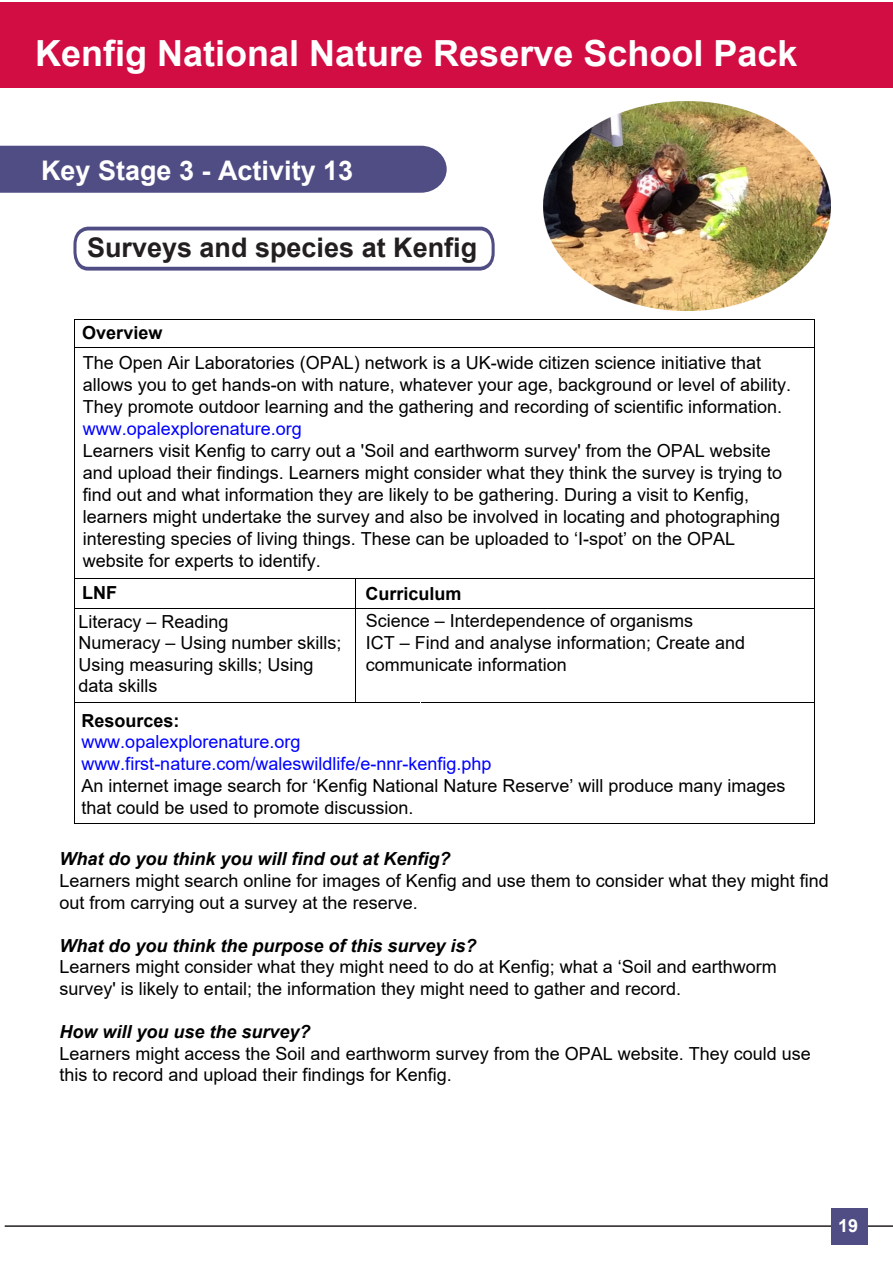
<style>
.page{position:relative;width:893px;height:1263px;background:#fff}
.page>*{position:absolute;margin:0;border:0;box-sizing:border-box;transform-origin:0 0}
.t1{font:700 36px "Arial";color:#fff}
.t2{font:700 27px "Arial";color:#231f20}
.t3{font:700 27px "Arial";color:#fff}
.t4{font:18px/21.6px "Arial";color:#000}
.t5{font:18px/21.9px "Arial";color:#00f}
.t6{font:italic 700 18px "Arial";color:#000}
.t7{font:700 18px "Arial";color:#000}
.t8{font:700 18px "Arial";color:#fff}
.s1{font-style:inherit}
</style>
<div class="page">
<hr style="left:5px;top:1225px;width:888px;height:2px;background:#231f20">
<div style="left:832px;top:1209px;width:36px;height:36px;background:#504d85"></div>
<div style="left:0;top:2px;width:893px;height:85px;background:#d20d44"></div>
<svg style="left:73px;top:226px;width:422px;height:45px"></svg>
<div style="left:0;top:146px;width:447px;height:47px;background:#504d85"></div>
<hr style="left:75px;top:319px;width:740px;height:1px;background:#000">
<hr style="left:75px;top:347px;width:740px;height:1px;background:#000">
<hr style="left:74px;top:320px;width:1px;height:381px;background:#000">
<hr style="left:814px;top:319px;width:1px;height:399px;background:#000">
<hr style="left:75px;top:578px;width:369px;height:1px;background:#000">
<hr style="left:444px;top:578px;width:370px;height:1px;background:#000">
<hr style="left:75px;top:608px;width:369px;height:1px;background:#000">
<hr style="left:444px;top:608px;width:370px;height:1px;background:#000">
<hr style="left:74px;top:610px;width:1px;height:189px;background:#000">
<hr style="left:356px;top:580px;width:1px;height:122px;background:#000">
<hr style="left:75px;top:702px;width:345px;height:1px;background:#000">
<hr style="left:421px;top:702px;width:393px;height:1px;background:#000">
<hr style="left:74px;top:725px;width:1px;height:99px;background:#000">
<hr style="left:75px;top:823px;width:739px;height:1px;background:#000">
<hr style="left:814px;top:698px;width:1px;height:126px;background:#000">
<img style="left:544px;top:102px;width:287px;height:209px">
<h1 class="t1" style="left:35px;top:28px;width:764px">Kenfig National Nature Reserve School Pack</h1>
<h2 class="t3" style="left:41px;top:152px;width:314px">Key Stage 3 <span class="s1">- Activity</span> 13</h2>
<h2 class="t2" style="left:87px;top:228px;width:392px">Surveys and species at Kenfig</h2>
<p class="t7" style="left:82px;top:320px;width:82px">Overview</p>
<p class="t4" style="left:83px;top:352px;width:710px;line-height:22px">The Open Air Laboratories (OPAL) network is a UK-wide citizen science initiative that allows you to get hands-on with nature, whatever your age, background or level of ability.<br>They promote outdoor learning and the gathering and recording of scientific information.</p>
<p class="t5" style="left:83px;top:418px;width:221px">www.opalexplorenature.org</p>
<p class="t4" style="left:83px;top:440px;width:701px;line-height:22px">Learners visit Kenfig to carry out a 'Soil and earthworm survey' from the OPAL website and upload their findings. Learners might consider what they think the survey is trying to find out and what information they are likely to be gathering. During a visit to Kenfig, learners might undertake the survey and also be involved in locating and photographing interesting species of living things. These can be uploaded to ‘I-spot’ on the OPAL website for experts to identify.</p>
<p class="t7" style="left:82px;top:580px;width:36px">LNF</p>
<p class="t7" style="left:365px;top:581px;width:98px">Curriculum</p>
<p class="t4" style="left:79px;top:610px;width:265px">Literacy – Reading<br>Numeracy – Using number skills;<br>Using measuring skills; Using data skills</p>
<p class="t4" style="left:366px;top:610px;width:381px">Science – Interdependence of organisms<br>ICT – Find and analyse information; Create and communicate information</p>
<p class="t7" style="left:81px;top:707px;width:100px">Resources:</p>
<p class="t5" style="left:81px;top:731px;width:412px">www.opalexplorenature.org www.first-nature.com/waleswildlife/e-nnr-kenfig.php</p>
<p class="t4" style="left:81px;top:775px;width:706px">An internet image search for ‘Kenfig National Nature Reserve’ will produce many images that could be used to promote discussion.</p>
<p class="t6" style="left:60px;top:847px;width:393px">What do you think you will find out at Kenfig?</p>
<p class="t4" style="left:60px;top:870px;width:771px">Learners might search online for images of Kenfig and use them to consider what they might find out from carrying out a survey at the reserve.</p>
<p class="t6" style="left:60px;top:933px;width:419px">What do you think the purpose of this survey is?</p>
<p class="t4" style="left:60px;top:956px;width:719px">Learners might consider what they might need to do at Kenfig; what a ‘Soil and earthworm survey' is likely to entail; the information they might need to gather and record.</p>
<p class="t6" style="left:60px;top:1020px;width:253px">How will you use the survey?</p>
<p class="t4" style="left:60px;top:1042px;width:753px">Learners might access the Soil and earthworm survey from the OPAL website. They could use this to record and upload their findings for Kenfig.</p>
<p class="t8" style="left:838px;top:1213px;width:22px">19</p>
</div>
